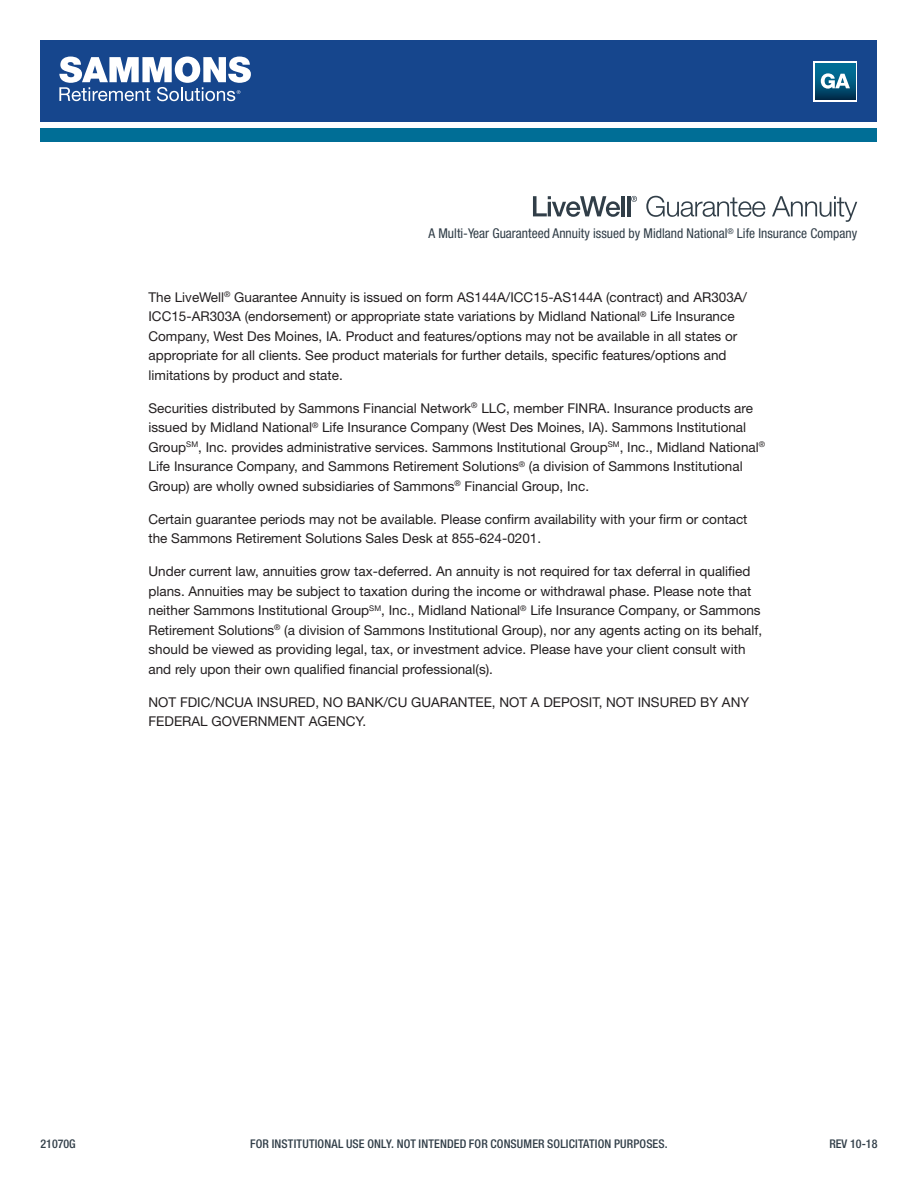
<style>
.page{position:relative;width:918px;height:1188px;background:#fff}
.page>*{position:absolute;margin:0;border:0;box-sizing:border-box;transform-origin:0 0}
.Disclosures{font:13.5px/19.5px "Helvetica Neue LT Std";color:#231f20}
.t1{font:condensed 13.5px "Helvetica Neue LT Std";color:#313e48}
.t2{font:500 condensed 12px "Helvetica Neue LT Std";letter-spacing:.01em;color:#313e48}
</style>
<div class="page">
<svg style="left:533px;top:196px;width:87px;height:21px"></svg>
<hr style="left:621px;top:196px;width:4px;height:20px;background:#313e48">
<hr style="left:627px;top:196px;width:3px;height:20px;background:#313e48">
<svg style="left:631px;top:196px;width:6px;height:6px"></svg>
<svg style="left:646px;top:196px;width:119px;height:21px"></svg>
<svg style="left:772px;top:196px;width:85px;height:26px"></svg>
<div style="left:40px;top:128px;width:838px;height:14px;background:#006e96"></div>
<div style="left:40px;top:40px;width:838px;height:82px;background:#16468d"></div>
<svg style="left:813px;top:61px;width:44px;height:40px"></svg>
<div style="left:815px;top:63px;width:40px;height:36px;background:linear-gradient(to bottom,#007ba6,#003959)"></div>
<svg style="left:821px;top:73px;width:29px;height:16px"></svg>
<svg style="left:59px;top:57px;width:192px;height:44px"></svg>
<p class="t1" style="left:429px;top:226px;width:430px">A Multi-Year Guaranteed Annuity issued by Midland National<sup>®</sup> Life Insurance Company</p>
<p class="Disclosures" style="left:148px;top:287px;width:600px">The LiveWell<sup>®</sup> Guarantee Annuity is issued on form AS144A/ICC15-AS144A (contract) and AR303A/ ICC15-AR303A (endorsement) or appropriate state variations by Midland National<sup>®</sup> Life Insurance Company, West Des Moines, IA. Product and features/options may not be available in all states or appropriate for all clients. See product materials for further details, specific features/options and limitations by product and state.</p>
<p class="Disclosures" style="left:148px;top:398px;width:618px">Securities distributed by Sammons Financial Network<sup>®</sup> LLC, member FINRA. Insurance products are issued by Midland National<sup>®</sup> Life Insurance Company (West Des Moines, IA). Sammons Institutional Group<sup>SM</sup>, Inc. provides administrative services. Sammons Institutional Group<sup>SM</sup>, Inc., Midland National<sup>® </sup>Life Insurance Company, and Sammons Retirement Solutions<sup>®</sup> (a division of Sammons Institutional Group) are wholly owned subsidiaries of Sammons<sup>®</sup> Financial Group, Inc.</p>
<p class="Disclosures" style="left:148px;top:509px;width:601px">Certain guarantee periods may not be available. Please confirm availability with your firm or contact the Sammons Retirement Solutions Sales Desk at 855-624-0201.</p>
<p class="Disclosures" style="left:148px;top:562px;width:615px">Under current law, annuities grow tax-deferred. An annuity is not required for tax deferral in qualified plans. Annuities may be subject to taxation during the income or withdrawal phase. Please note that neither Sammons Institutional Group<sup>SM</sup>, Inc., Midland National<sup>®</sup> Life Insurance Company, or Sammons Retirement Solutions<sup>®</sup> (a division of Sammons Institutional Group), nor any agents acting on its behalf, should be viewed as providing legal, tax, or investment advice. Please have your client consult with and rely upon their own qualified financial professional(s).</p>
<p class="Disclosures" style="left:148px;top:692px;width:602px">NOT FDIC/NCUA INSURED, NO BANK/CU GUARANTEE, NOT A DEPOSIT, NOT INSURED BY ANY<br>FEDERAL GOVERNMENT AGENCY.</p>
<p class="t2" style="left:250px;top:1136px;width:419px">FOR INSTITUTIONAL USE ONLY. NOT INTENDED FOR CONSUMER SOLICITATION PURPOSES.</p>
<p class="t2" style="left:40px;top:1136px;width:37px">21070G</p>
<p class="t2" style="left:829px;top:1136px;width:50px">REV 10-18</p>
</div>
